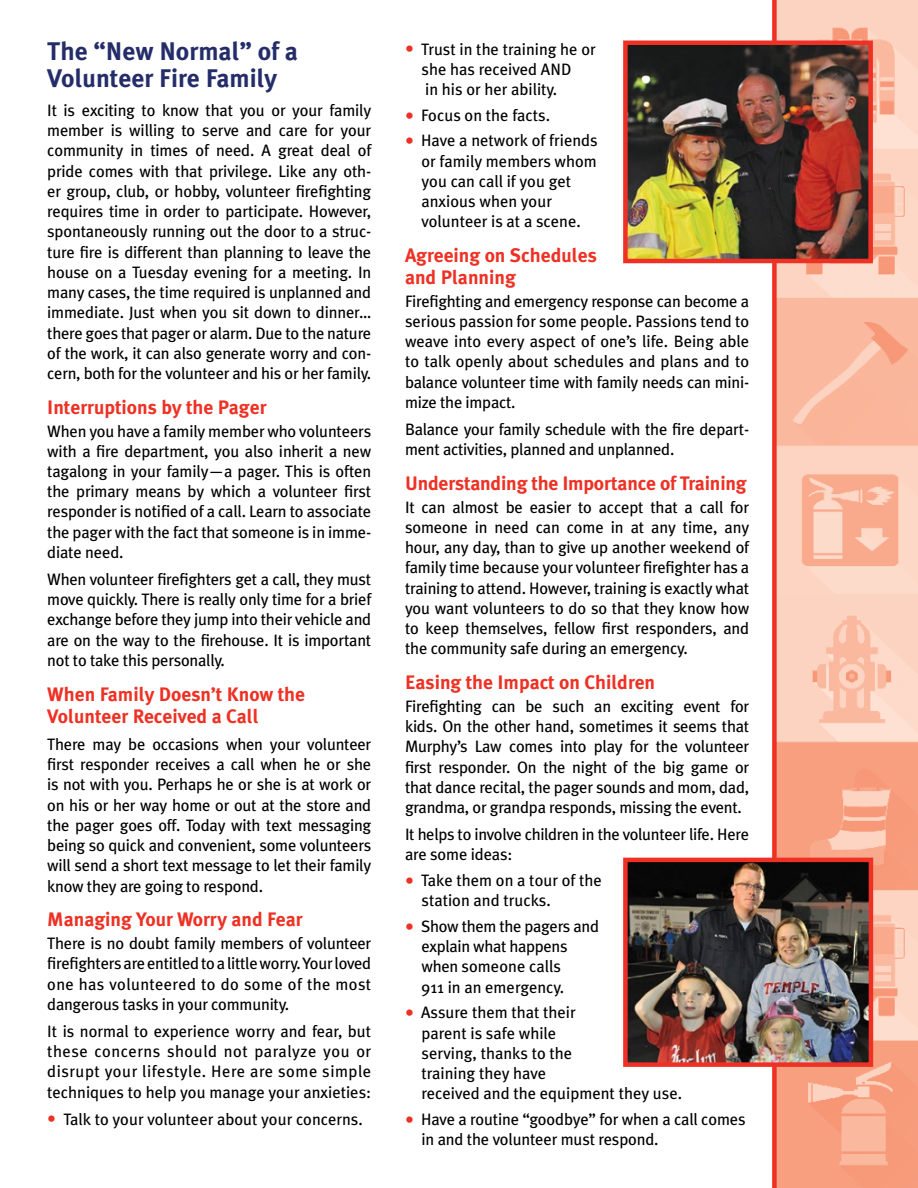
<style>
.page{position:relative;width:918px;height:1188px;background:#fff}
.page>*{position:absolute;margin:0;border:0;box-sizing:border-box;transform-origin:0 0}
.t1{font:700 25.5px/26.5px "Meta Plus";color:#242d69}
.t2{font:700 19.5px/22.5px "Meta Plus";color:#ee3124}
.t3{font:16.5px/20.2px "Meta Plus";letter-spacing:-.01em;color:#000;text-align:justify}
.s1{font-size:18px;color:#ee3124}
</style>
<div class="page">
<img style="left:777px;top:0;width:141px;height:1188px">
<div style="left:772px;top:0;width:5px;height:1188px;background:#ee3124"></div>
<img style="left:628px;top:45px;width:240px;height:213px">
<div style="left:623px;top:40px;width:250px;height:223px;border:4px solid #ee3124"></div>
<img style="left:628px;top:863px;width:240px;height:199px">
<div style="left:623px;top:858px;width:250px;height:209px;border:4px solid #ee3124"></div>
<h1 class="t1" style="left:47px;top:38px;width:252px">The “New Normal” of a<br>Volunteer Fire Family</h1>
<p class="t3" style="left:47px;top:100px;width:326px">It is exciting to know that you or your family member is willing to serve and care for your community in times of need. A great deal of pride comes with that privilege. Like any oth&shy;er group, club, or hobby, volunteer firefighting requires time in order to participate. However, spontaneously running out the door to a struc&shy;ture fire is different than planning to leave the house on a Tuesday evening for a meeting. In many cases, the time required is unplanned and immediate. Just when you sit down to dinner… there goes that pager or alarm. Due to the nature of the work, it can also generate worry and con&shy;cern, both for the volunteer and his or her family.</p>
<p class="t2" style="left:47px;top:395px;width:221px">Interruptions by the Pager</p>
<p class="t3" style="left:47px;top:420px;width:326px">When you have a family member who volunteers with a fire department, you also inherit a new tagalong in your family—a pager. This is often the primary means by which a volunteer first responder is notified of a call. Learn to associate the pager with the fact that someone is in imme&shy;diate need.</p>
<p class="t3" style="left:47px;top:569px;width:326px">When volunteer firefighters get a call, they must move quickly. There is really only time for a brief exchange before they jump into their vehicle and are on the way to the firehouse. It is important not to take this personally.</p>
<p class="t2" style="left:47px;top:682px;width:259px">When Family Doesn’t Know the<br>Volunteer Received a Call</p>
<p class="t3" style="left:47px;top:734px;width:326px">There may be occasions when your volunteer first responder receives a call when he or she is not with you. Perhaps he or she is at work or on his or her way home or out at the store and the pager goes off. Today with text messaging being so quick and convenient, some volunteers will send a short text message to let their family know they are going to respond.</p>
<p class="t2" style="left:47px;top:908px;width:257px">Managing Your Worry and Fear</p>
<p class="t3" style="left:47px;top:933px;width:326px">There is no doubt family members of volunteer firefighters are entitled to a little worry. Your loved one has volunteered to do some of the most dangerous tasks in your community.</p>
<p class="t3" style="left:47px;top:1021px;width:326px">It is normal to experience worry and fear, but these concerns should not paralyze you or disrupt your lifestyle. Here are some simple techniques to help you manage your anxieties:</p>
<p class="t3" style="left:47px;top:1109px;width:317px"><span class="s1">•</span> Talk to your volunteer about your concerns.</p>
<p class="t3" style="left:421px;top:39px;width:176px;text-align:left;text-indent:-16px"><span class="s1">•</span> Trust in the training he or she has received AND<br>in his or her ability.</p>
<p class="t3" style="left:405px;top:105px;width:147px"><span class="s1">•</span> Focus on the facts.</p>
<p class="t3" style="left:421px;top:130px;width:178px;text-align:left;text-indent:-16px"><span class="s1">•</span> Have a network of friends or family members whom you can call if you get anxious when your volunteer is at a scene.</p>
<p class="t2" style="left:405px;top:244px;width:193px;line-height:21.8px">Agreeing on Schedules and Planning</p>
<p class="t3" style="left:405px;top:291px;width:346px">Firefighting and emergency response can become a serious passion for some people. Passions tend to weave into every aspect of one’s life. Being able to talk openly about schedules and plans and to balance volunteer time with family needs can mini&shy;mize the impact.</p>
<p class="t3" style="left:405px;top:419px;width:346px">Balance your family schedule with the fire depart&shy;ment activities, planned and unplanned.</p>
<p class="t2" style="left:405px;top:472px;width:343px">Understanding the Importance of Training</p>
<p class="t3" style="left:405px;top:497px;width:346px">It can almost be easier to accept that a call for someone in need can come in at any time, any hour, any day, than to give up another weekend of family time because your volunteer firefighter has a training to attend. However, training is exactly what you want volunteers to do so that they know how to keep themselves, fellow first responders, and the community safe during an emergency.</p>
<p class="t2" style="left:405px;top:671px;width:252px">Easing the Impact on Children</p>
<p class="t3" style="left:405px;top:696px;width:346px">Firefighting can be such an exciting event for kids. On the other hand, sometimes it seems that Murphy’s Law comes into play for the volunteer first responder. On the night of the big game or that dance recital, the pager sounds and mom, dad, grandma, or grandpa responds, missing the event.</p>
<p class="t3" style="left:405px;top:824px;width:346px">It helps to involve children in the volunteer life. Here are some ideas:</p>
<p class="t3" style="left:421px;top:870px;width:182px;text-indent:-16px"><span class="s1">•</span> Take them on a tour of the station and trucks.</p>
<p class="t3" style="left:421px;top:916px;width:179px;text-align:left;text-indent:-16px"><span class="s1">•</span> Show them the pagers and explain what happens when someone calls<br>911 in an emergency.</p>
<p class="t3" style="left:421px;top:1002px;width:262px;text-align:left;text-indent:-16px"><span class="s1">•</span> Assure them that their<br>parent is safe while<br>serving, thanks to the<br>training they have<br>received and the equipment they use.</p>
<p class="t3" style="left:421px;top:1109px;width:326px;text-indent:-16px"><span class="s1">•</span> Have a routine “goodbye” for when a call comes in and the volunteer must respond.</p>
</div>
